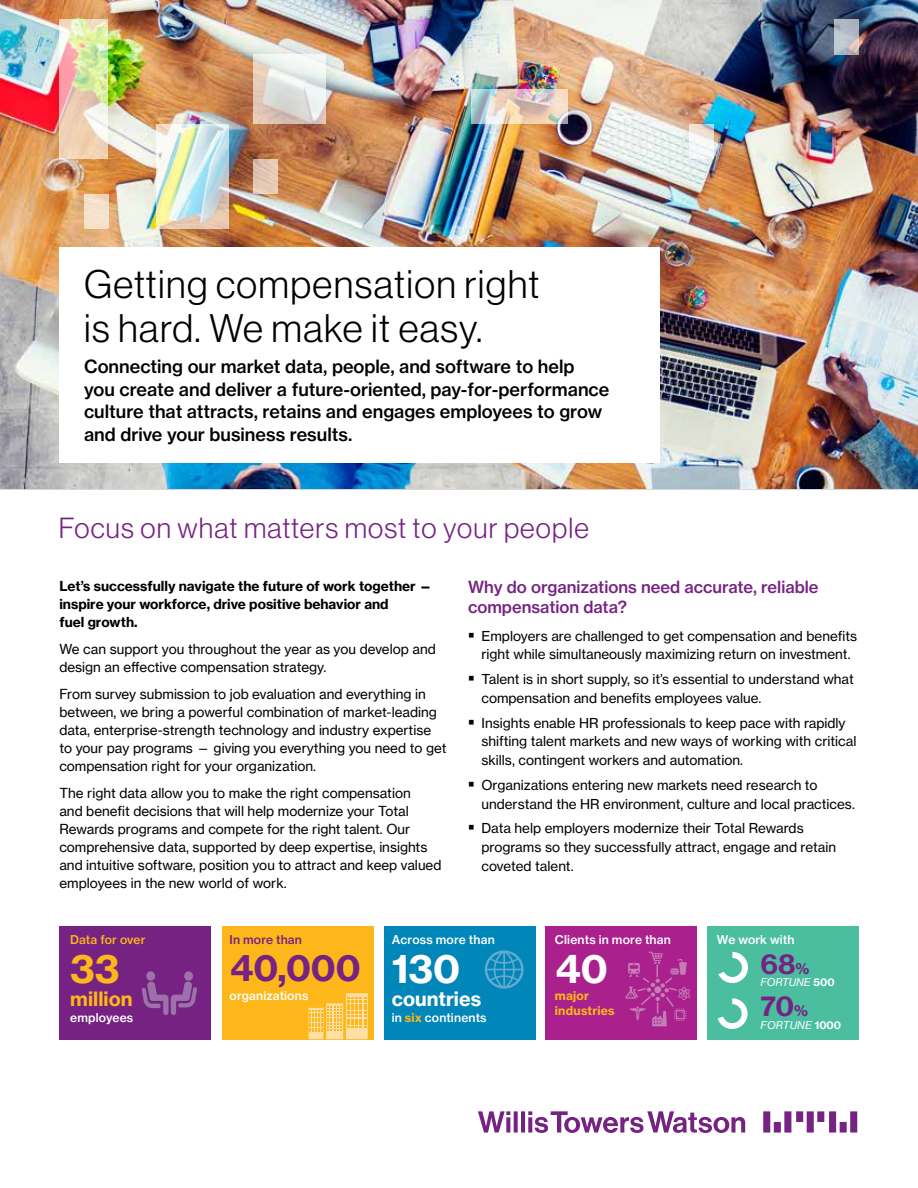
<style>
.page{position:relative;width:918px;height:1188px;background:#fff}
.page>*{position:absolute;margin:0;border:0;box-sizing:border-box;transform-origin:0 0}
.t1{font:39px/43.5px "N Haas Grotesk DS Std 45 Lt";letter-spacing:.035em;color:#000}
.t2{font:39px "N Haas Grotesk TX Std 75 Bd";color:#fff}
.t3{font:39px "N Haas Grotesk TX Std 75 Bd";color:#fdb71a}
.t4{font:36px "N Haas Grotesk TX Std 75 Bd";color:#762283}
.t5{font:28.5px "N Haas Grotesk DS Std 45 Lt";letter-spacing:.04em;color:#762283}
.t6{font:27px "N Haas Grotesk TX Pro 75 Bd";color:#762283}
.t7{font:19.5px "N Haas Grotesk TX Std 75 Bd";color:#fff}
.t8{font:19.5px "N Haas Grotesk TX Std 75 Bd";letter-spacing:.005em;color:#fdb71a}
.t9{font:18px/22.5px "N Haas Grotesk TX Std 65 Md";color:#000}
.t10{font:16.5px/19.5px "N Haas Grotesk TX Std 65 Md";color:#762283}
.t11{font:13.5px/18px "N Haas Grotesk TX Pro 55 Rg";color:#000}
.t12{font:13.5px/18.8px "N Haas Grotesk TX Std 55 Rg";color:#000}
.t13{font:13.5px/18px "N Haas Grotesk TX Pro 75 Bd";color:#000}
.t14{font:12px "N Haas Grotesk TX Std 65 Md";letter-spacing:.015em;color:#fff}
.t15{font:12px/15px "N Haas Grotesk TX Std 75 Bd";letter-spacing:.02em;color:#fdb71a}
.t16{font:12px "N Haas Grotesk TX Std 65 Md";letter-spacing:.005em;color:#fdb71a}
.t17{font:12px "N Haas Grotesk TX Std 65 Md";letter-spacing:.015em;color:#762283}
.t18{font:10.5px "N Haas Grotesk TX Pro 56 It";color:#fff}
.s1{font-family:"N Haas Grotesk TX Std 75 Bd";color:#fdb71a}
.s2{font-size:15px}
.s3{font-family:"N Haas Grotesk TX Pro 75 Bd"}
</style>
<div class="page">
<svg style="left:478px;top:1111px;width:379px;height:22px"></svg>
<img style="left:0;top:0;width:918px;height:489px">
<div style="left:59px;top:247px;width:601px;height:216px;background:#fff"></div>
<div style="left:707px;top:926px;width:152px;height:113px;background:#4cbea0"></div>
<svg style="left:718px;top:952px;width:30px;height:31px"></svg>
<div style="left:723px;top:958px;width:19px;height:19px;background:#4cbea0;border-radius:50%"></div>
<div style="left:60px;top:926px;width:151px;height:113px;background:#762283"></div>
<div style="left:222px;top:926px;width:151px;height:113px;background:#fdb71a"></div>
<div style="left:546px;top:926px;width:151px;height:113px;background:#aa218e"></div>
<div style="left:384px;top:926px;width:151px;height:113px;background:#0086b8"></div>
<svg style="left:718px;top:998px;width:30px;height:31px"></svg>
<div style="left:723px;top:1004px;width:19px;height:19px;background:#4cbea0;border-radius:50%"></div>
<svg style="left:142px;top:971px;width:55px;height:44px"></svg>
<svg style="left:309px;top:993px;width:59px;height:46px"></svg>
<svg style="left:485px;top:950px;width:39px;height:39px"></svg>
<svg style="left:625px;top:952px;width:65px;height:74px"></svg>
<div style="left:41px;top:0;width:836px;height:248px;background:#000;opacity:.1"></div>
<img style="left:60px;top:19px;width:48px;height:140px">
<svg style="left:84px;top:194px;width:24px;height:35px"></svg>
<svg style="left:253px;top:54px;width:73px;height:70px"></svg>
<img style="left:157px;top:124px;width:72px;height:105px">
<svg style="left:253px;top:159px;width:25px;height:35px"></svg>
<img style="left:471px;top:89px;width:97px;height:35px">
<svg style="left:834px;top:20px;width:25px;height:35px"></svg>
<svg style="left:689px;top:124px;width:24px;height:35px"></svg>
<h1 class="t1" style="left:84px;top:263px;width:457px">Getting compensation right is hard. We make it easy.</h1>
<h3 class="t9" style="left:84px;top:356px;width:527px">Connecting our market data, people, and software to help you create and deliver a future-oriented, pay-for-performance culture that attracts, retains and engages employees to grow and drive your business results.</h3>
<h3 class="t5" style="left:59px;top:512px;width:532px">Focus on what matters most to your people</h3>
<p class="t13" style="left:59px;top:577px;width:375px">Let’s successfully navigate the future of work together — inspire your workforce, drive positive behavior and<br>fuel growth.</p>
<p class="t11" style="left:59px;top:640px;width:378px">We can support you throughout the year as you develop and design an effective compensation strategy.</p>
<p class="t11" style="left:59px;top:685px;width:389px">From survey submission to job evaluation and everything in between, we bring a powerful combination of market-leading data, enterprise-strength technology and industry expertise to your pay programs — giving you everything you need to get compensation right for your organization.</p>
<p class="t11" style="left:59px;top:784px;width:384px">The right data allow you to make the right compensation<br>and benefit decisions that will help modernize your Total Rewards programs and compete for the right talent. Our comprehensive data, supported by deep expertise, insights and intuitive software, position you to attract and keep valued employees in the new world of work.</p>
<p class="t10" style="left:468px;top:578px;width:352px">Why do organizations need accurate, reliable compensation data?</p>
<p class="t12" style="left:482px;top:626px;width:377px">Employers are challenged to get compensation and benefits right while simultaneously maximizing return on investment.</p>
<p class="t12" style="left:482px;top:670px;width:374px">Talent is in short supply, so it’s essential to understand what compensation and benefits employees value.</p>
<p class="t12" style="left:482px;top:713px;width:377px">Insights enable HR professionals to keep pace with rapidly shifting talent markets and new ways of working with critical skills, contingent workers and automation.</p>
<p class="t12" style="left:482px;top:776px;width:375px">Organizations entering new markets need research to understand the HR environment, culture and local practices.</p>
<p class="t12" style="left:482px;top:819px;width:356px">Data help employers modernize their Total Rewards programs so they successfully attract, engage and retain coveted talent.</p>
<p class="t16" style="left:70px;top:932px;width:77px">Data for over</p>
<p class="t14" style="left:555px;top:932px;width:118px">Clients in more than</p>
<h1 class="t3" style="left:70px;top:944px;width:51px">33</h1>
<h3 class="t8" style="left:70px;top:987px;width:64px">million</h3>
<p class="t14" style="left:70px;top:1010px;width:65px">employees</p>
<p class="t17" style="left:230px;top:932px;width:74px">In more than</p>
<p class="t14" style="left:392px;top:932px;width:104px">Across more than</p>
<h2 class="t4" style="left:230px;top:945px;width:133px">40,000</h2>
<h1 class="t2" style="left:392px;top:944px;width:70px">130</h1>
<h3 class="t7" style="left:392px;top:987px;width:91px">countries</h3>
<h1 class="t2" style="left:555px;top:944px;width:54px">40</h1>
<p class="t15" style="left:555px;top:988px;width:61px">major industries</p>
<p class="t14" style="left:230px;top:988px;width:80px">organizations</p>
<p class="t14" style="left:392px;top:1010px;width:96px">in <span class="s1">six</span> continents</p>
<p class="t14" style="left:717px;top:932px;width:79px">We work with</p>
<h3 class="t6" style="left:760px;top:947px;width:51px">68<span class="s2">%</span></h3>
<p class="t18" style="left:760px;top:975px;width:76px">FORTUNE <span class="s3">500</span></p>
<h3 class="t6" style="left:760px;top:989px;width:49px">70<span class="s2">%</span></h3>
<p class="t18" style="left:761px;top:1019px;width:82px">FORTUNE <span class="s3">1000</span></p>
</div>
